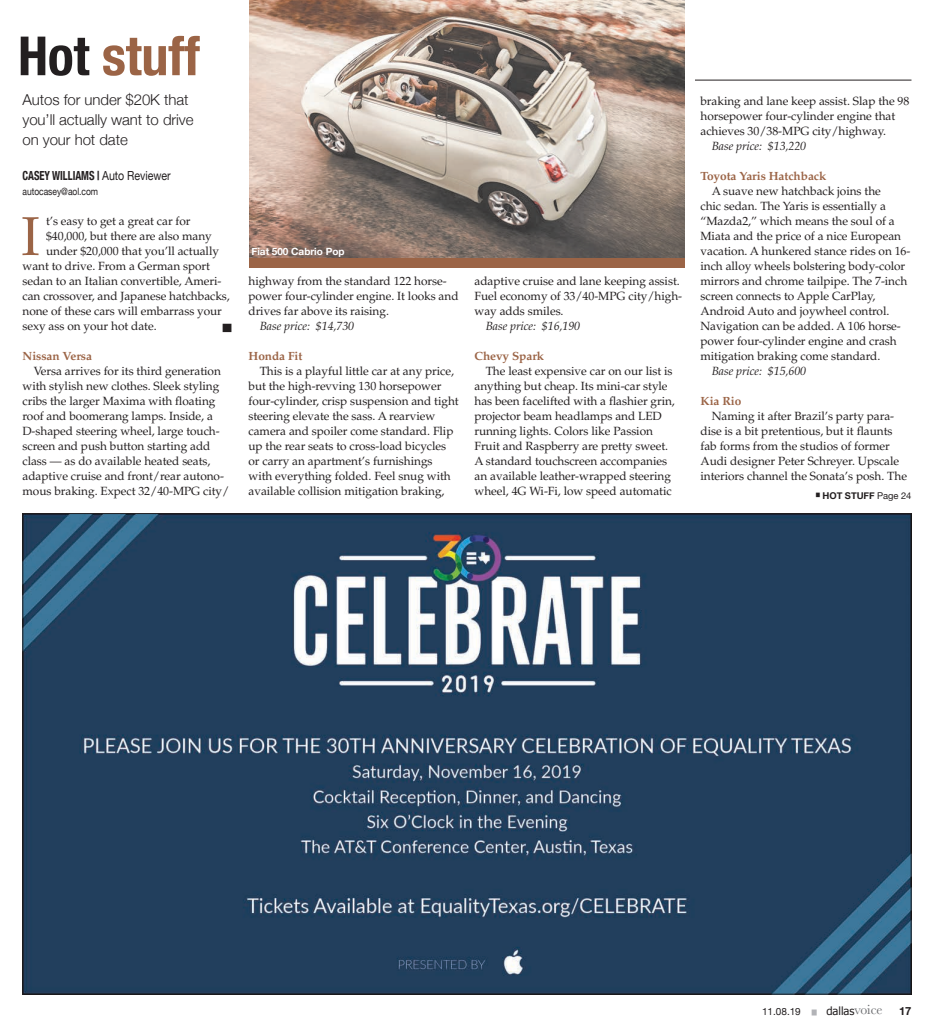
<style>
.page{position:relative;width:934px;height:1035px;background:#fff}
.page>*{position:absolute;margin:0;border:0;box-sizing:border-box;transform-origin:0 0}
.t1{font:54.75px "Palatino LT Std";color:#9b6446}
.t2{font:700 condensed 54px "Helvetica Neue";letter-spacing:-.005em;color:#9b6446}
.t3{font:300 15px/20px "Helvetica Neue";letter-spacing:-.005em;color:#231f20}
.t4{font:700 condensed 12.5px "Helvetica Neue";letter-spacing:-.005em;color:#231f20;scale:.85 1}
.t5{font:11.88px/15px "Palatino LT Std";letter-spacing:-.005em;color:#231f20}
.t6{font:italic 11.88px "Palatino LT Std";letter-spacing:-.005em;color:#231f20}
.t7{font:700 11.88px "Palatino LT Std";letter-spacing:-.005em;color:#9b6446}
.t8{font:11.25px "Tahoma";letter-spacing:-.005em;color:#231f20}
.t9{font:700 11.25px "Helvetica Neue";color:#231f20}
.t10{font:10px "Helvetica Neue";letter-spacing:-.005em;color:#231f20;scale:.85 1}
.t11{font:700 10px "Helvetica Neue";letter-spacing:-.005em;color:#fff}
.t12{font:10px "Helvetica Neue";letter-spacing:-.005em;color:#231f20}
.t13{font:700 9.38px "Helvetica Neue";letter-spacing:-.005em;color:#231f20}
.t14{font:7px "Helvetica Neue";color:#231f20;scale:1.25 1}
.t15{font:700 3.75px "Helvetica Neue";color:#231f20}
.s1{color:#231f20}
.s2{font-weight:400;font-stretch:normal}
.s3{font-weight:400}
.s4{font-size:5px;color:#b2b3b7}
.s5{font-family:"Baskerville";font-size:13.75px;color:#6c6d70}
</style>
<div class="page">
<img style="left:249px;top:0;width:436px;height:268px">
<div style="left:249px;top:258px;width:435px;height:10px;background:#9b6446"></div>
<hr style="left:695px;top:80px;width:216px;height:1px;background:#231f20">
<img style="left:24px;top:515px;width:885px;height:477px">
<h2 class="t2" style="left:18px;top:11px;width:183px"><span class="s1">Hot</span> stuff</h2>
<p class="t3" style="left:22px;top:89px;width:172px">Autos for under $20K that you’ll actually want to drive on your hot date</p>
<p class="t4" style="left:22px;top:165px;width:176px">CASEY WILLIAMS | <span class="s2">Auto Reviewer</span></p>
<p class="t10" style="left:22px;top:184px;width:91px">autocasey@aol.com</p>
<h1 class="t1" style="left:21px;top:204px;width:20px">I</h1>
<p class="t5" style="left:46px;top:214px;width:146px">t’s easy to get a great car for</p>
<p class="t5" style="left:46px;top:229px;width:167px">$40,000, but there are also many</p>
<p class="t5" style="left:46px;top:244px;width:174px">under $20,000 that you’ll actually</p>
<p class="t5" style="left:22px;top:259px;width:189px">want to drive. From a German sport</p>
<p class="t5" style="left:22px;top:274px;width:201px">sedan to an Italian convertible, Ameri-</p>
<p class="t5" style="left:22px;top:289px;width:209px">can crossover, and Japanese hatchbacks,</p>
<p class="t5" style="left:22px;top:304px;width:201px">none of these cars will embarrass your</p>
<p class="t5" style="left:22px;top:319px;width:136px">sexy ass on your hot date.</p>
<p class="t14" style="left:223px;top:322px;width:8px">█</p>
<p class="t7" style="left:22px;top:349px;width:71px">Nissan Versa</p>
<p class="t5" style="left:22px;top:364px;width:208px;text-indent:11px">Versa arrives for its third generation with stylish new clothes. Sleek styling cribs the larger Maxima with floating roof and boomerang lamps. Inside, a D-shaped steering wheel, large touch&shy;screen and push button starting add class — as do available heated seats, adaptive cruise and front/rear autono&shy;mous braking. Expect 32/40-MPG city/</p>
<p class="t11" style="left:251px;top:244px;width:94px">Fiat 500 Cabrio Pop</p>
<p class="t5" style="left:248px;top:274px;width:212px">highway from the standard 122 horse&shy;power four-cylinder engine. It looks and drives far above its raising.</p>
<p class="t6" style="left:260px;top:319px;width:96px">Base price: $14,730</p>
<p class="t7" style="left:248px;top:349px;width:55px">Honda Fit</p>
<p class="t5" style="left:248px;top:364px;width:212px;text-indent:11px">This is a playful little car at any price, but the high-revving 130 horsepower four-cylinder, crisp suspension and tight steering elevate the sass. A rearview camera and spoiler come standard. Flip up the rear seats to cross-load bicycles or carry an apartment’s furnishings with everything folded. Feel snug with available collision mitigation braking,</p>
<p class="t5" style="left:474px;top:274px;width:209px">adaptive cruise and lane keeping assist.<br>Fuel economy of 33/40-MPG city/high&shy;way adds smiles.</p>
<p class="t6" style="left:486px;top:319px;width:96px">Base price: $16,190</p>
<p class="t7" style="left:474px;top:349px;width:71px">Chevy Spark</p>
<p class="t5" style="left:474px;top:364px;width:202px;text-indent:11px">The least expensive car on our list is anything but cheap. Its mini-car style has been facelifted with a flashier grin, projector beam headlamps and LED running lights. Colors like Passion Fruit and Raspberry are pretty sweet.<br>A standard touchscreen accompanies an available leather-wrapped steering wheel, 4G Wi-Fi, low speed automatic</p>
<p class="t5" style="left:700px;top:94px;width:210px">braking and lane keep assist. Slap the 98 horsepower four-cylinder engine that achieves 30/38-MPG city/highway.</p>
<p class="t6" style="left:712px;top:139px;width:96px">Base price: $13,220</p>
<p class="t7" style="left:700px;top:169px;width:127px">Toyota Yaris Hatchback</p>
<p class="t5" style="left:700px;top:184px;width:211px;text-indent:11px">A suave new hatchback joins the<br>chic sedan. The Yaris is essentially a “Mazda2,” which means the soul of a Miata and the price of a nice European vacation. A hunkered stance rides on 16- inch alloy wheels bolstering body-color mirrors and chrome tailpipe. The 7-inch screen connects to Apple CarPlay, Android Auto and joywheel control.<br>Navigation can be added. A 106 horse&shy;power four-cylinder engine and crash mitigation braking come standard.</p>
<p class="t6" style="left:712px;top:364px;width:96px">Base price: $15,600</p>
<p class="t7" style="left:700px;top:394px;width:42px">Kia Rio</p>
<p class="t5" style="left:700px;top:409px;width:208px;text-indent:11px">Naming it after Brazil’s party para&shy;dise is a bit pretentious, but it flaunts fab forms from the studios of former Audi designer Peter Schreyer. Upscale interiors channel the Sonata’s posh. The</p>
<p class="t15" style="left:816px;top:492px;width:5px">█</p>
<p class="t13" style="left:822px;top:488px;width:90px">HOT STUFF <span class="s3">Page 24</span></p>
<p class="t12" style="left:762px;top:1004px;width:56px">11.08.19 <span class="s4">█</span></p>
<p class="t8" style="left:826px;top:1003px;width:58px">dallas<span class="s5">voice</span></p>
<p class="t9" style="left:899px;top:1002px;width:14px">17</p>
</div>
